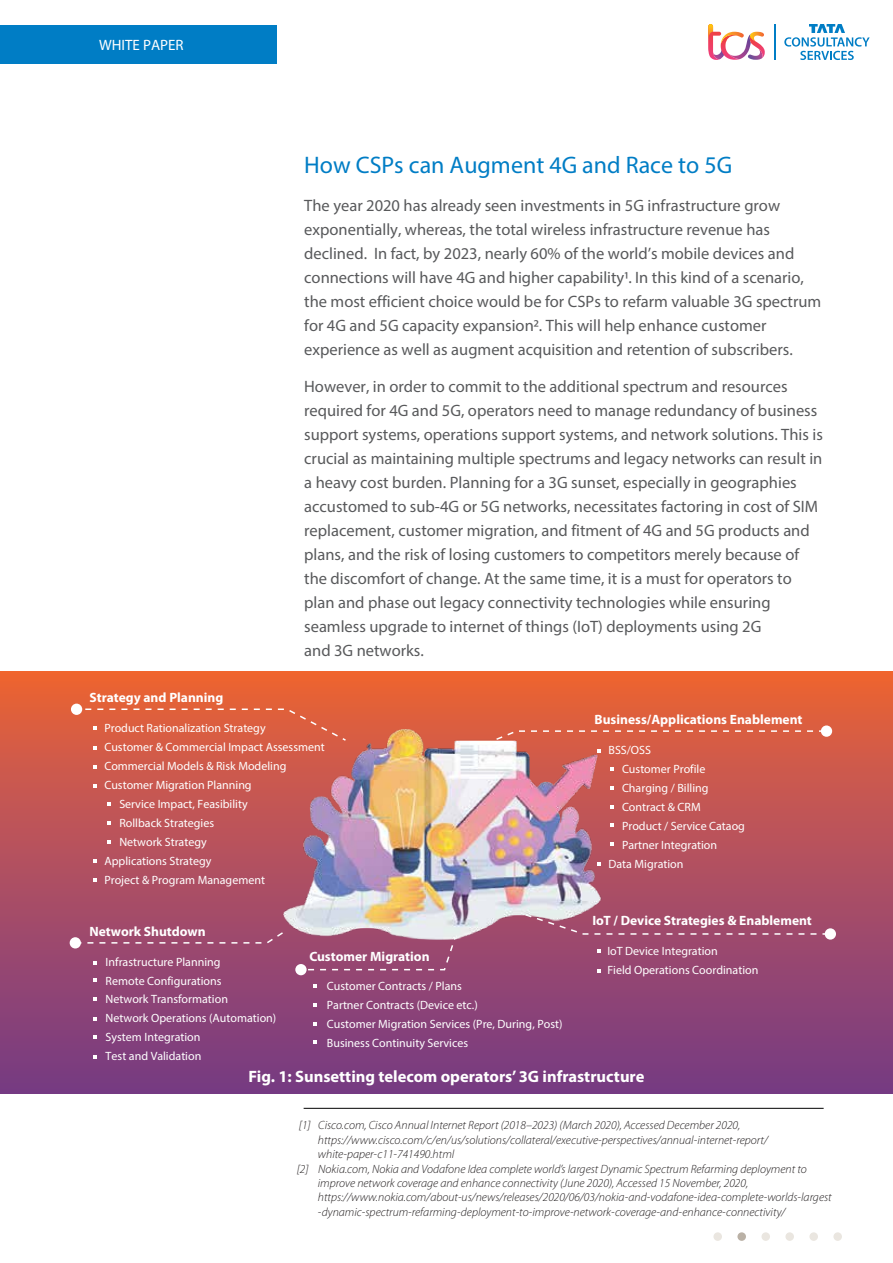
<style>
.page{position:relative;width:893px;height:1263px;background:#fff}
.page>*{position:absolute;margin:0;border:0;box-sizing:border-box;transform-origin:0 0}
.t1{font:24px "Myriad Pro";color:#007dc5}
.t2{font:16.5px/24px "Myriad Pro";color:#58595b}
.t3{font:700 16.5px "Myriad Pro";color:#fff}
.t4{font:15px "Myriad Pro";color:#fff}
.t5{font:700 13.5px "Myriad Pro";color:#fff}
.t6{font:12px/18.9px "Myriad Pro";color:#fff}
.t7{font:italic 300 12px "Myriad Pro";color:#231f20}
</style>
<div class="page">
<div style="left:0;top:672px;width:893px;height:422px;background:linear-gradient(to bottom,#ea6338,#733a88)"></div>
<div style="left:0;top:26px;width:277px;height:38px;background:#007dc5"></div>
<svg style="left:784px;top:24px;width:86px;height:36px"></svg>
<hr style="left:774px;top:24px;width:1px;height:36px;background:#007dc5">
<svg style="left:708px;top:24px;width:57px;height:36px"></svg>
<div style="left:761px;top:1232px;width:9px;height:9px;background:#eae6e0;border-radius:50%"></div>
<div style="left:809px;top:1232px;width:9px;height:9px;background:#eae6e0;border-radius:50%"></div>
<div style="left:785px;top:1232px;width:9px;height:9px;background:#eae6e0;border-radius:50%"></div>
<div style="left:833px;top:1232px;width:9px;height:9px;background:#eae6e0;border-radius:50%"></div>
<div style="left:737px;top:1232px;width:9px;height:9px;background:#bab1a6;border-radius:50%"></div>
<div style="left:713px;top:1232px;width:9px;height:9px;background:#eae6e0;border-radius:50%"></div>
<div style="left:71px;top:704px;width:11px;height:11px;background:#fff;border-radius:50%"></div>
<svg style="left:74px;top:931px;width:196px;height:13px;background:#a35374"></svg>
<div style="left:70px;top:937px;width:11px;height:11px;background:#fff;border-radius:50%"></div>
<svg style="left:307px;top:967px;width:159px;height:4px"></svg>
<div style="left:295px;top:964px;width:12px;height:11px;background:#fff;border-radius:50%"></div>
<div style="left:622px;top:901px;width:210px;height:34px;background:#a44b69"></div>
<div style="left:825px;top:928px;width:11px;height:11px;background:#fff;border-radius:50%"></div>
<div style="left:821px;top:725px;width:11px;height:12px;background:#fff;border-radius:50%"></div>
<div style="left:76px;top:708px;width:194px;height:41px;background:#db5e41"></div>
<svg style="left:93px;top:878px;width:3px;height:4px"></svg>
<svg style="left:313px;top:984px;width:4px;height:3px"></svg>
<svg style="left:313px;top:1004px;width:4px;height:3px"></svg>
<svg style="left:313px;top:1022px;width:4px;height:3px"></svg>
<svg style="left:313px;top:1040px;width:4px;height:3px"></svg>
<div style="left:622px;top:730px;width:206px;height:29px;background:#d65c46"></div>
<svg style="left:93px;top:978px;width:3px;height:4px"></svg>
<svg style="left:93px;top:997px;width:3px;height:4px"></svg>
<img style="left:270px;top:702px;width:352px;height:265px">
<hr style="left:304px;top:1108px;width:520px;height:1px;background:#010101">
<p class="t4" style="left:99px;top:36px;width:86px">WHITE PAPER</p>
<p class="t5" style="left:90px;top:690px;width:135px">Strategy and Planning</p>
<h1 class="t1" style="left:304px;top:150px;width:429px">How CSPs can Augment 4G and Race to 5G</h1>
<p class="t2" style="left:304px;top:193px;width:519px">The year 2020 has already seen investments in 5G infrastructure grow exponentially, whereas, the total wireless infrastructure revenue has declined. In fact, by 2023, nearly 60% of the world’s mobile devices and connections will have 4G and higher capability1. In this kind of a scenario, the most efficient choice would be for CSPs to refarm valuable 3G spectrum for 4G and 5G capacity expansion2. This will help enhance customer experience as well as augment acquisition and retention of subscribers.</p>
<p class="t2" style="left:304px;top:374px;width:520px">However, in order to commit to the additional spectrum and resources required for 4G and 5G, operators need to manage redundancy of business support systems, operations support systems, and network solutions. This is crucial as maintaining multiple spectrums and legacy networks can result in a heavy cost burden. Planning for a 3G sunset, especially in geographies accustomed to sub-4G or 5G networks, necessitates factoring in cost of SIM replacement, customer migration, and fitment of 4G and 5G products and plans, and the risk of losing customers to competitors merely because of the discomfort of change. At the same time, it is a must for operators to plan and phase out legacy connectivity technologies while ensuring seamless upgrade to internet of things (IoT) deployments using 2G<br>and 3G networks.</p>
<p class="t6" style="left:104px;top:719px;width:163px">Product Rationalization Strategy</p>
<p class="t6" style="left:104px;top:738px;width:222px">Customer &amp; Commercial Impact Assessment</p>
<p class="t6" style="left:104px;top:757px;width:184px">Commercial Models &amp; Risk Modeling</p>
<p class="t6" style="left:104px;top:775px;width:149px">Customer Migration Planning</p>
<p class="t6" style="left:119px;top:794px;width:130px">Service Impact, Feasibility</p>
<p class="t6" style="left:119px;top:813px;width:96px">Rollback Strategies</p>
<p class="t6" style="left:119px;top:832px;width:89px">Network Strategy</p>
<p class="t6" style="left:104px;top:851px;width:109px">Applications Strategy</p>
<p class="t6" style="left:104px;top:870px;width:162px">Project &amp; Program Management</p>
<p class="t5" style="left:89px;top:924px;width:118px">Network Shutdown</p>
<p class="t6" style="left:106px;top:952px;width:172px">Infrastructure Planning<br>Remote Configurations<br>Network Transformation<br>Network Operations (Automation)<br>System Integration<br>Test and Validation</p>
<p class="t5" style="left:309px;top:949px;width:122px">Customer Migration</p>
<p class="t6" style="left:327px;top:977px;width:237px">Customer Contracts / Plans<br>Partner Contracts (Device etc.)<br>Customer Migration Services (Pre, During, Post)<br>Business Continuity Services</p>
<p class="t5" style="left:595px;top:712px;width:209px">Business/Applications Enablement</p>
<p class="t6" style="left:608px;top:740px;width:44px">BSS/OSS</p>
<p class="t6" style="left:622px;top:759px;width:85px">Customer Profile</p>
<p class="t6" style="left:622px;top:778px;width:88px">Charging / Billing</p>
<p class="t6" style="left:622px;top:797px;width:80px">Contract &amp; CRM</p>
<p class="t6" style="left:622px;top:816px;width:124px">Product / Service Cataog</p>
<p class="t6" style="left:622px;top:835px;width:97px">Partner Integration</p>
<p class="t6" style="left:608px;top:854px;width:76px">Data Migration</p>
<p class="t5" style="left:592px;top:913px;width:221px">IoT / Device Strategies &amp; Enablement</p>
<p class="t6" style="left:607px;top:942px;width:153px">IoT Device Integration<br>Field Operations Coordination</p>
<p class="t3" style="left:248px;top:1067px;width:397px">Fig. 1: Sunsetting telecom operators’ 3G infrastructure</p>
<p class="t7" style="left:299px;top:1119px;width:443px">[1] Cisco.com, Cisco Annual Internet Report (2018–2023) (March 2020), Accessed December 2020,</p>
<p class="t7" style="left:318px;top:1133px;width:452px">https://www.cisco.com/c/en/us/solutions/collateral/executive-perspectives/annual-internet-report/</p>
<p class="t7" style="left:318px;top:1148px;width:138px">white-paper-c11-741490.html</p>
<p class="t7" style="left:297px;top:1162px;width:512px">[2] Nokia.com, Nokia and Vodafone Idea complete world’s largest Dynamic Spectrum Refarming deployment to</p>
<p class="t7" style="left:318px;top:1176px;width:432px">improve network coverage and enhance connectivity (June 2020), Accessed 15 November, 2020,</p>
<p class="t7" style="left:318px;top:1191px;width:515px">https://www.nokia.com/about-us/news/releases/2020/06/03/nokia-and-vodafone-idea-complete-worlds-largest</p>
<p class="t7" style="left:318px;top:1205px;width:469px">-dynamic-spectrum-refarming-deployment-to-improve-network-coverage-and-enhance-connectivity/</p>
</div>
